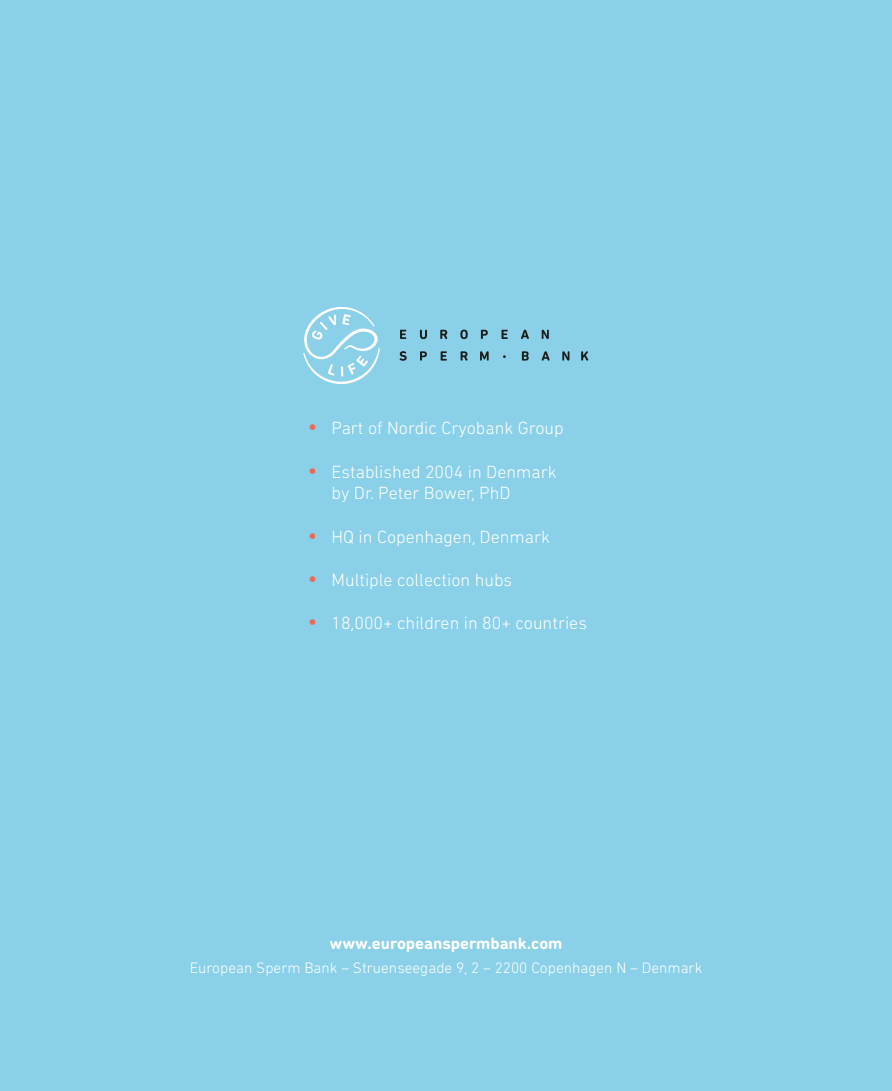
<style>
.page{position:relative;width:892px;height:1091px;background:#fff}
.page>*{position:absolute;margin:0;border:0;box-sizing:border-box;transform-origin:0 0}
.bagside_hvidtekst{font:300 18px "DIN Next Rounded LT Pro";color:#fff}
.brød_indledning{font:700 16.8px "DIN Next Rounded LT Pro";color:#fff}
.brød_indledning-2{font:300 15.45px "DIN Next Rounded LT Pro";color:#fff}
.s1{font-family:"Futura";font-weight:500;font-stretch:condensed;color:#ed6a52}
</style>
<div class="page">
<div style="left:0;top:0;width:891px;height:1090px;background:#89d0e8"></div>
<svg style="left:399px;top:351px;width:7px;height:9px"></svg>
<svg style="left:420px;top:351px;width:7px;height:9px"></svg>
<svg style="left:440px;top:351px;width:7px;height:9px"></svg>
<svg style="left:460px;top:351px;width:7px;height:9px"></svg>
<svg style="left:480px;top:351px;width:8px;height:9px"></svg>
<svg style="left:522px;top:351px;width:6px;height:9px"></svg>
<svg style="left:541px;top:351px;width:8px;height:9px"></svg>
<svg style="left:562px;top:351px;width:7px;height:9px"></svg>
<svg style="left:581px;top:351px;width:7px;height:9px"></svg>
<svg style="left:400px;top:329px;width:6px;height:10px"></svg>
<svg style="left:420px;top:329px;width:7px;height:10px"></svg>
<svg style="left:440px;top:329px;width:7px;height:10px"></svg>
<svg style="left:460px;top:329px;width:7px;height:10px"></svg>
<svg style="left:481px;top:329px;width:7px;height:10px"></svg>
<svg style="left:501px;top:329px;width:7px;height:10px"></svg>
<svg style="left:521px;top:329px;width:8px;height:10px"></svg>
<svg style="left:541px;top:329px;width:8px;height:10px"></svg>
<svg style="left:303px;top:307px;width:77px;height:77px"></svg>
<p class="bagside_hvidtekst" style="left:306px;top:418px;width:259px"><span class="s1">•</span> Part of Nordic Cryobank Group</p>
<p class="bagside_hvidtekst" style="left:306px;top:461px;width:252px"><span class="s1">•</span> Established 2004 in Denmark</p>
<p class="bagside_hvidtekst" style="left:331px;top:482px;width:181px">by Dr. Peter Bower, PhD</p>
<p class="bagside_hvidtekst" style="left:306px;top:526px;width:246px"><span class="s1">•</span> HQ in Copenhagen, Denmark</p>
<p class="bagside_hvidtekst" style="left:306px;top:569px;width:208px"><span class="s1">•</span> Multiple collection hubs</p>
<p class="bagside_hvidtekst" style="left:306px;top:612px;width:283px"><span class="s1">•</span> 18,000+ children in 80+ countries</p>
<p class="brød_indledning" style="left:329px;top:933px;width:234px">www.europeanspermbank.com</p>
<p class="brød_indledning-2" style="left:190px;top:958px;width:514px">European Sperm Bank – Struenseegade 9, 2 – 2200 Copenhagen N – Denmark</p>
</div>
